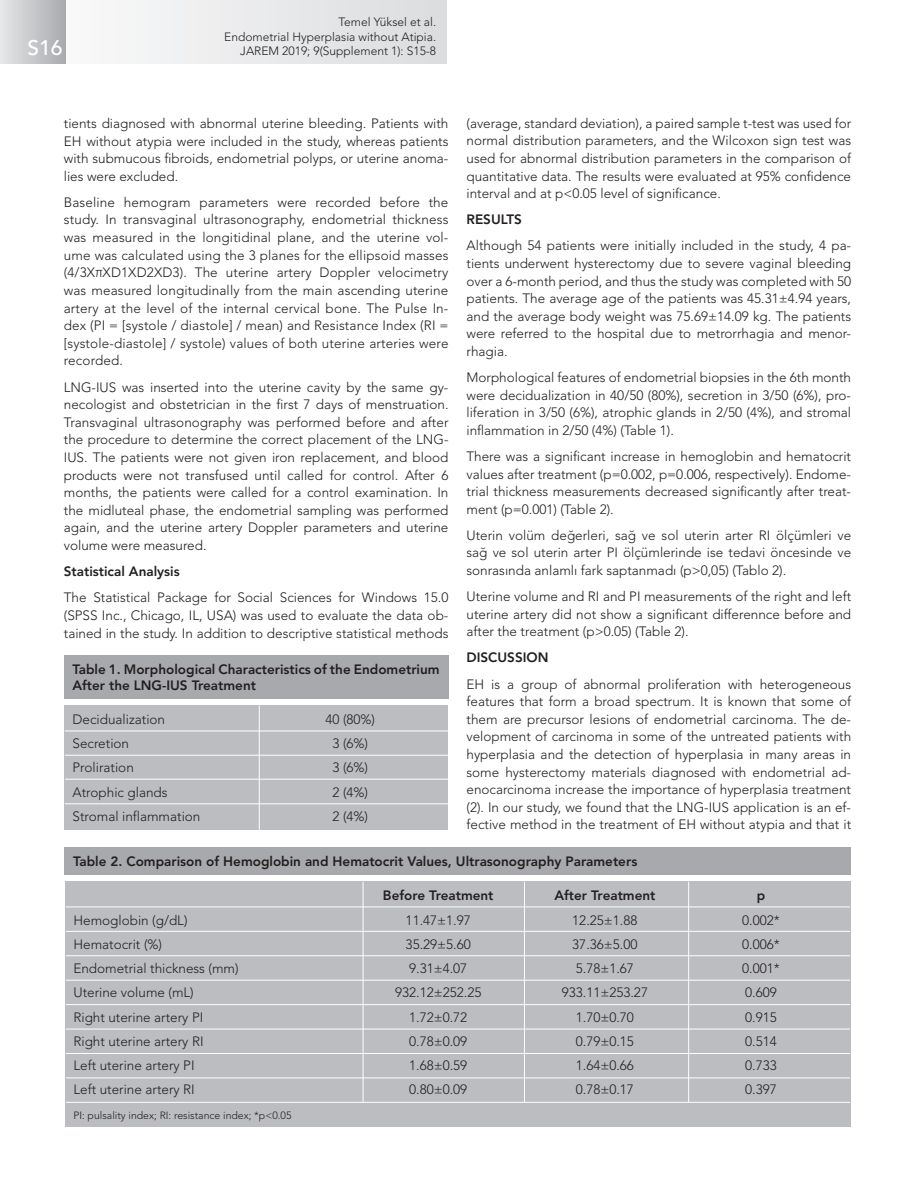
<style>
.page{position:relative;width:915px;height:1191px;background:#fff}
.page>*{position:absolute;margin:0;border:0;box-sizing:border-box;transform-origin:0 0}
.t1{font:500 21px "Avenir LT Std";color:#fff}
.Default{font:300 13.5px/17.5px "Avenir LT Std";color:#231f20;text-align:justify}
.t2{font:800 13.5px/16.5px "Avenir LT Std";color:#231f20}
.t3{font:300 12px "Avenir LT Std";color:#231f20}
.t4{font:300 10.5px "Avenir LT Std";color:#231f20}
</style>
<div class="page">
<svg style="left:65px;top:0;width:381px;height:64px"></svg>
<div style="left:0;top:0;width:65px;height:64px;background:linear-gradient(to right,#e7e8e9,#a9aaae)"></div>
<div style="left:64px;top:705px;width:383px;height:124px;background:#bcbdc0"></div>
<div style="left:64px;top:655px;width:384px;height:44px;background:#a8a9ad"></div>
<hr style="left:65px;top:730px;width:383px;height:1px;background:#fff">
<hr style="left:65px;top:779px;width:384px;height:1px;background:#fff">
<hr style="left:65px;top:755px;width:383px;height:1px;background:#fff">
<hr style="left:65px;top:803px;width:383px;height:1px;background:#fff">
<hr style="left:259px;top:705px;width:1px;height:125px;background:#fff">
<div style="left:65px;top:881px;width:785px;height:246px;background:#bcbdc0"></div>
<div style="left:64px;top:847px;width:786px;height:28px;background:#a8a9ad"></div>
<hr style="left:66px;top:906px;width:783px;height:1px;background:#fff">
<hr style="left:66px;top:1102px;width:783px;height:1px;background:#fff">
<hr style="left:66px;top:1028px;width:783px;height:1px;background:#fff">
<hr style="left:66px;top:1053px;width:783px;height:1px;background:#fff">
<hr style="left:66px;top:1077px;width:783px;height:1px;background:#fff">
<hr style="left:66px;top:1004px;width:783px;height:1px;background:#fff">
<hr style="left:66px;top:979px;width:783px;height:1px;background:#fff">
<hr style="left:66px;top:931px;width:783px;height:1px;background:#fff">
<hr style="left:66px;top:955px;width:783px;height:1px;background:#fff">
<hr style="left:362px;top:881px;width:1px;height:220px;background:#fff">
<hr style="left:524px;top:881px;width:1px;height:220px;background:#fff">
<hr style="left:688px;top:881px;width:1px;height:221px;background:#fff">
<p class="t1" style="left:27px;top:35px;width:37px">S16</p>
<p class="t3" style="left:338px;top:15px;width:99px">Temel Yüksel et al.</p>
<p class="t3" style="left:224px;top:29px;width:213px">Endometrial Hyperplasia without Atipia.</p>
<p class="t3" style="left:240px;top:44px;width:197px">JAREM 2019; 9(Supplement 1): S15-8</p>
<p class="Default" style="left:64px;top:114px;width:386px">tients diagnosed with abnormal uterine bleeding. Patients with EH without atypia were included in the study, whereas patients with submucous fibroids, endometrial polyps, or uterine anoma&shy;lies were excluded.</p>
<p class="Default" style="left:64px;top:193px;width:386px">Baseline hemogram parameters were recorded before the study. In transvaginal ultrasonography, endometrial thickness was measured in the longitidinal plane, and the uterine vol&shy;ume was calculated using the 3 planes for the ellipsoid masses (4/3XπXD1XD2XD3). The uterine artery Doppler velocimetry was measured longitudinally from the main ascending uterine artery at the level of the internal cervical bone. The Pulse In&shy;dex (PI = [systole / diastole] / mean) and Resistance Index (RI = [systole-diastole] / systole) values of both uterine arteries were recorded.</p>
<p class="Default" style="left:64px;top:378px;width:386px">LNG-IUS was inserted into the uterine cavity by the same gy&shy;necologist and obstetrician in the first 7 days of menstruation.<br>Transvaginal ultrasonography was performed before and after the procedure to determine the correct placement of the LNG-IUS. The patients were not given iron replacement, and blood products were not transfused until called for control. After 6 months, the patients were called for a control examination. In the midluteal phase, the endometrial sampling was performed again, and the uterine artery Doppler parameters and uterine volume were measured.</p>
<p class="t2" style="left:64px;top:563px;width:117px">Statistical Analysis</p>
<p class="Default" style="left:64px;top:589px;width:386px">The Statistical Package for Social Sciences for Windows 15.0 (SPSS Inc., Chicago, IL, USA) was used to evaluate the data ob&shy;tained in the study. In addition to descriptive statistical methods</p>
<p class="t2" style="left:72px;top:661px;width:368px">Table 1. Morphological Characteristics of the Endometrium<br>After the LNG-IUS Treatment</p>
<p class="Default" style="left:72px;top:710px;width:94px">Decidualization</p>
<p class="Default" style="left:325px;top:710px;width:51px">40 (80%)</p>
<p class="Default" style="left:72px;top:734px;width:58px">Secretion</p>
<p class="Default" style="left:332px;top:734px;width:37px">3 (6%)</p>
<p class="Default" style="left:72px;top:759px;width:63px">Proliration</p>
<p class="Default" style="left:332px;top:759px;width:37px">3 (6%)</p>
<p class="Default" style="left:72px;top:783px;width:97px">Atrophic glands</p>
<p class="Default" style="left:332px;top:783px;width:37px">2 (4%)</p>
<p class="Default" style="left:72px;top:807px;width:129px">Stromal inflammation</p>
<p class="Default" style="left:332px;top:807px;width:37px">2 (4%)</p>
<p class="Default" style="left:466px;top:114px;width:386px">(average, standard deviation), a paired sample t-test was used for normal distribution parameters, and the Wilcoxon sign test was used for abnormal distribution parameters in the comparison of quantitative data. The results were evaluated at 95% confidence interval and at p&lt;0.05 level of significance.</p>
<p class="t2" style="left:466px;top:211px;width:57px">RESULTS</p>
<p class="Default" style="left:466px;top:237px;width:386px">Although 54 patients were initially included in the study, 4 pa&shy;tients underwent hysterectomy due to severe vaginal bleeding over a 6-month period, and thus the study was completed with 50 patients. The average age of the patients was 45.31±4.94 years, and the average body weight was 75.69±14.09 kg. The patients were referred to the hospital due to metrorrhagia and menor&shy;rhagia.</p>
<p class="Default" style="left:466px;top:368px;width:386px">Morphological features of endometrial biopsies in the 6th month were decidualization in 40/50 (80%), secretion in 3/50 (6%), pro&shy;liferation in 3/50 (6%), atrophic glands in 2/50 (4%), and stromal inflammation in 2/50 (4%) (Table 1).</p>
<p class="Default" style="left:466px;top:447px;width:386px">There was a significant increase in hemoglobin and hematocrit values after treatment (p=0.002, p=0.006, respectively). Endome&shy;trial thickness measurements decreased significantly after treat&shy;ment (p=0.001) (Table 2).</p>
<p class="Default" style="left:466px;top:526px;width:386px">Uterin volüm değerleri, sağ ve sol uterin arter RI ölçümleri ve sağ ve sol uterin arter PI ölçümlerinde ise tedavi öncesinde ve sonrasında anlamlı fark saptanmadı (p&gt;0,05) (Tablo 2).</p>
<p class="Default" style="left:466px;top:587px;width:386px">Uterine volume and RI and PI measurements of the right and left uterine artery did not show a significant differennce before and after the treatment (p&gt;0.05) (Table 2).</p>
<p class="t2" style="left:466px;top:649px;width:83px">DISCUSSION</p>
<p class="Default" style="left:466px;top:675px;width:386px">EH is a group of abnormal proliferation with heterogeneous features that form a broad spectrum. It is known that some of them are precursor lesions of endometrial carcinoma. The de&shy;velopment of carcinoma in some of the untreated patients with hyperplasia and the detection of hyperplasia in many areas in some hysterectomy materials diagnosed with endometrial ad&shy;enocarcinoma increase the importance of hyperplasia treatment (2). In our study, we found that the LNG-IUS application is an ef&shy;fective method in the treatment of EH without atypia and that it</p>
<p class="t2" style="left:73px;top:853px;width:565px">Table 2. Comparison of Hemoglobin and Hematocrit Values, Ultrasonography Parameters</p>
<p class="t2" style="left:383px;top:887px;width:112px">Before Treatment</p>
<p class="t2" style="left:554px;top:887px;width:103px">After Treatment</p>
<p class="t2" style="left:756px;top:887px;width:10px">p</p>
<p class="Default" style="left:73px;top:911px;width:116px">Hemoglobin (g/dL)</p>
<p class="Default" style="left:405px;top:911px;width:67px">11.47±1.97</p>
<p class="Default" style="left:572px;top:911px;width:67px">12.25±1.88</p>
<p class="Default" style="left:742px;top:911px;width:39px">0.002*</p>
<p class="Default" style="left:73px;top:935px;width:90px">Hematocrit (%)</p>
<p class="Default" style="left:405px;top:935px;width:67px">35.29±5.60</p>
<p class="Default" style="left:572px;top:935px;width:67px">37.36±5.00</p>
<p class="Default" style="left:742px;top:935px;width:39px">0.006*</p>
<p class="Default" style="left:73px;top:959px;width:167px">Endometrial thickness (mm)</p>
<p class="Default" style="left:409px;top:959px;width:60px">9.31±4.07</p>
<p class="Default" style="left:575px;top:959px;width:60px">5.78±1.67</p>
<p class="Default" style="left:742px;top:959px;width:39px">0.001*</p>
<p class="Default" style="left:73px;top:984px;width:122px">Uterine volume (mL)</p>
<p class="Default" style="left:395px;top:984px;width:88px">932.12±252.25</p>
<p class="Default" style="left:561px;top:984px;width:88px">933.11±253.27</p>
<p class="Default" style="left:745px;top:984px;width:33px">0.609</p>
<p class="Default" style="left:73px;top:1008px;width:131px">Right uterine artery PI</p>
<p class="Default" style="left:409px;top:1008px;width:60px">1.72±0.72</p>
<p class="Default" style="left:575px;top:1008px;width:60px">1.70±0.70</p>
<p class="Default" style="left:745px;top:1008px;width:33px">0.915</p>
<p class="Default" style="left:73px;top:1032px;width:132px">Right uterine artery RI</p>
<p class="Default" style="left:409px;top:1032px;width:60px">0.78±0.09</p>
<p class="Default" style="left:575px;top:1032px;width:60px">0.79±0.15</p>
<p class="Default" style="left:745px;top:1032px;width:33px">0.514</p>
<p class="Default" style="left:73px;top:1056px;width:123px">Left uterine artery PI</p>
<p class="Default" style="left:409px;top:1056px;width:60px">1.68±0.59</p>
<p class="Default" style="left:575px;top:1056px;width:60px">1.64±0.66</p>
<p class="Default" style="left:745px;top:1056px;width:33px">0.733</p>
<p class="Default" style="left:73px;top:1081px;width:123px">Left uterine artery RI</p>
<p class="Default" style="left:409px;top:1081px;width:60px">0.80±0.09</p>
<p class="Default" style="left:575px;top:1081px;width:60px">0.78±0.17</p>
<p class="Default" style="left:745px;top:1081px;width:33px">0.397</p>
<p class="t4" style="left:73px;top:1108px;width:219px">PI: pulsality index; RI: resistance index; *p&lt;0.05</p>
</div>
